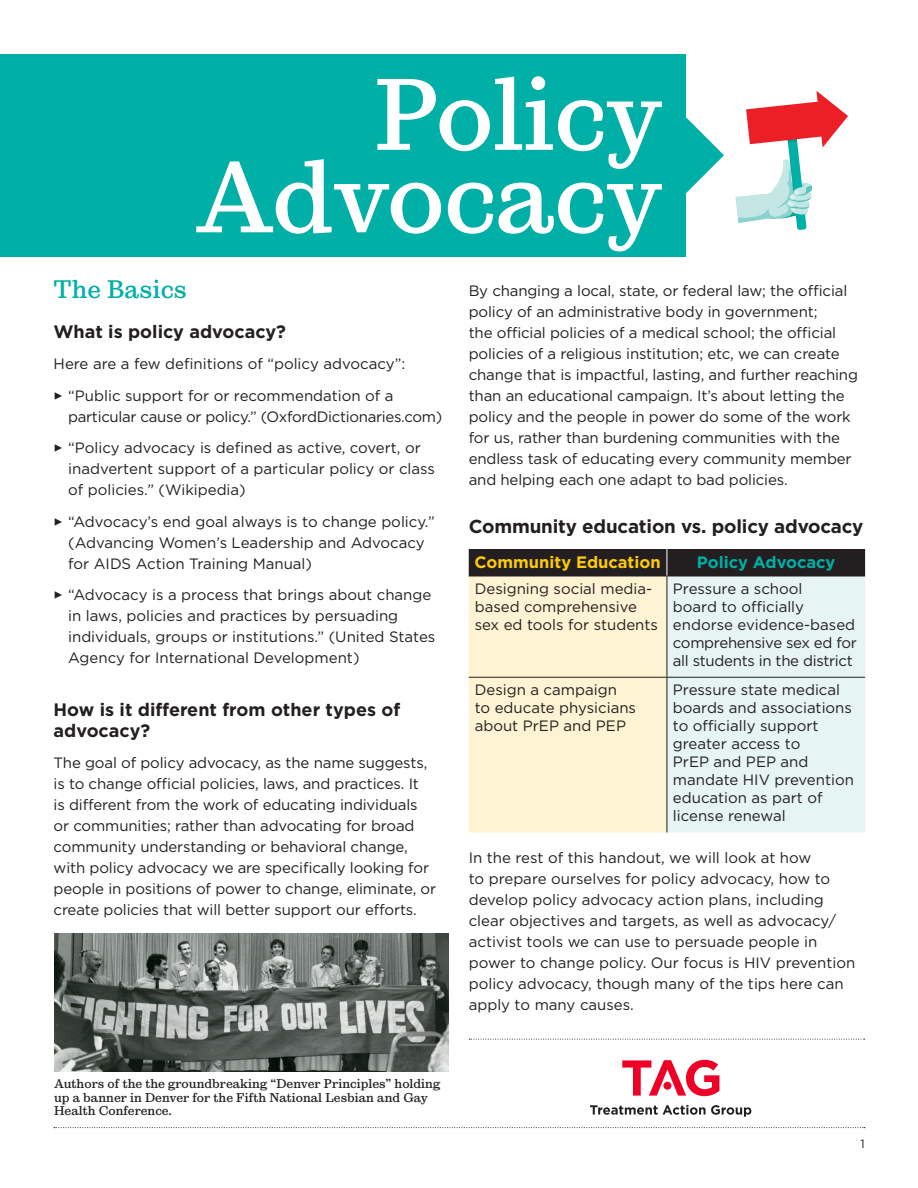
<style>
.page{position:relative;width:918px;height:1188px;background:#fff}
.page>*{position:absolute;margin:0;border:0;box-sizing:border-box;transform-origin:0 0}
.t1{font:500 96px/82.5px "Sutro";letter-spacing:-.01em;color:#fff;text-align:right}
.Section_Subs{font:500 24px "Sutro";color:#00afa5}
.SubSubs{font:700 18.75px "Gotham";letter-spacing:-.01em;color:#231f20}
.SubSubs-2{font:700 18px/21px "Gotham";color:#231f20}
.t2{font:700 16.5px "Gotham";color:#feca0a}
.t3{font:700 16.5px "Gotham";color:#00afa5}
.Text{font:15px/21px "Gotham";letter-spacing:-.01em;color:#231f20}
.Policy_caption{font:500 12px/13.5px "Sutro";color:#231f20}
.t4{font:12px "Gotham";color:#231f20}
</style>
<div class="page">
<svg style="left:54px;top:1127px;width:811px;height:1px"></svg>
<div style="left:0;top:54px;width:686px;height:202px;background:#00afa5"></div>
<svg style="left:736px;top:91px;width:112px;height:139px"></svg>
<svg style="left:686px;top:117px;width:38px;height:76px"></svg>
<div style="left:469px;top:577px;width:198px;height:255px;background:#fef3d2"></div>
<div style="left:668px;top:577px;width:197px;height:255px;background:#e6f4f3"></div>
<hr style="left:469px;top:576px;width:198px;height:1px;background:#231f20">
<hr style="left:667px;top:576px;width:198px;height:1px;background:#231f20">
<hr style="left:667px;top:576px;width:1px;height:101px;background:#231f20">
<hr style="left:469px;top:677px;width:198px;height:1px;background:#231f20">
<hr style="left:667px;top:677px;width:198px;height:1px;background:#231f20">
<hr style="left:667px;top:678px;width:1px;height:154px;background:#231f20">
<div style="left:469px;top:549px;width:396px;height:27px;background:#231f20"></div>
<svg style="left:622px;top:1060px;width:97px;height:36px"></svg>
<div style="left:663px;top:1082px;width:8px;height:8px;background:#ef0027;border-radius:50%"></div>
<svg style="left:590px;top:1105px;width:161px;height:12px"></svg>
<svg style="left:469px;top:1039px;width:396px;height:1px"></svg>
<img style="left:54px;top:933px;width:394px;height:139px">
<h1 class="t1" style="left:195px;top:74px;width:470px">Policy<br>Advocacy</h1>
<p class="Section_Subs" style="left:54px;top:275px;width:135px">The Basics</p>
<p class="SubSubs-2" style="left:54px;top:321px;width:234px">What is policy advocacy?</p>
<p class="Text" style="left:54px;top:353px;width:353px">Here are a few definitions of “policy advocacy”:</p>
<p class="Text" style="left:68px;top:384px;width:376px;text-indent:-15px">✓ “Public support for or recommendation of a particular cause or policy.” (OxfordDictionaries.com)</p>
<p class="Text" style="left:68px;top:437px;width:368px;text-indent:-15px">✓ “Policy advocacy is defined as active, covert, or inadvertent support of a particular policy or class of policies.” (Wikipedia)</p>
<p class="Text" style="left:68px;top:510px;width:368px;text-indent:-15px">✓ “Advocacy’s end goal always is to change policy.” (Advancing Women’s Leadership and Advocacy for AIDS Action Training Manual)</p>
<p class="Text" style="left:68px;top:584px;width:369px;text-indent:-15px">✓ “Advocacy is a process that brings about change in laws, policies and practices by persuading individuals, groups or institutions.” (United States Agency for International Development)</p>
<p class="SubSubs-2" style="left:54px;top:699px;width:348px">How is it different from other types of advocacy?</p>
<p class="Text" style="left:54px;top:752px;width:384px">The goal of policy advocacy, as the name suggests, is to change official policies, laws, and practices. It<br>is different from the work of educating individuals or communities; rather than advocating for broad community understanding or behavioral change, with policy advocacy we are specifically looking for people in positions of power to change, eliminate, or create policies that will better support our efforts.</p>
<p class="Policy_caption" style="left:54px;top:1077px;width:388px">Authors of the the groundbreaking “Denver Principles” holding up a banner in Denver for the Fifth National Lesbian and Gay<br>Health Conference.</p>
<p class="Text" style="left:469px;top:279px;width:391px">By changing a local, state, or federal law; the official policy of an administrative body in government;<br>the official policies of a medical school; the official policies of a religious institution; etc, we can create change that is impactful, lasting, and further reaching than an educational campaign. It’s about letting the policy and the people in power do some of the work for us, rather than burdening communities with the endless task of educating every community member and helping each one adapt to bad policies.</p>
<p class="SubSubs" style="left:469px;top:513px;width:396px">Community education vs. policy advocacy</p>
<p class="t2" style="left:475px;top:551px;width:188px">Community Education</p>
<p class="t3" style="left:697px;top:551px;width:140px">Policy Advocacy</p>
<p class="Text" style="left:475px;top:579px;width:185px;line-height:18px">Designing social media&shy;based comprehensive sex ed tools for students</p>
<p class="Text" style="left:673px;top:579px;width:185px;line-height:18px">Pressure a school<br>board to officially endorse evidence-based comprehensive sex ed for all students in the district</p>
<p class="Text" style="left:475px;top:681px;width:163px;line-height:18px">Design a campaign to educate physicians about PrEP and PEP</p>
<p class="Text" style="left:673px;top:681px;width:183px;line-height:18px">Pressure state medical boards and associations to officially support greater access to<br>PrEP and PEP and mandate HIV prevention education as part of license renewal</p>
<p class="Text" style="left:469px;top:846px;width:388px">In the rest of this handout, we will look at how<br>to prepare ourselves for policy advocacy, how to develop policy advocacy action plans, including clear objectives and targets, as well as advocacy/ activist tools we can use to persuade people in power to change policy. Our focus is HIV prevention policy advocacy, though many of the tips here can apply to many causes.</p>
<p class="t4" style="left:860px;top:1136px;width:6px">1</p>
</div>
